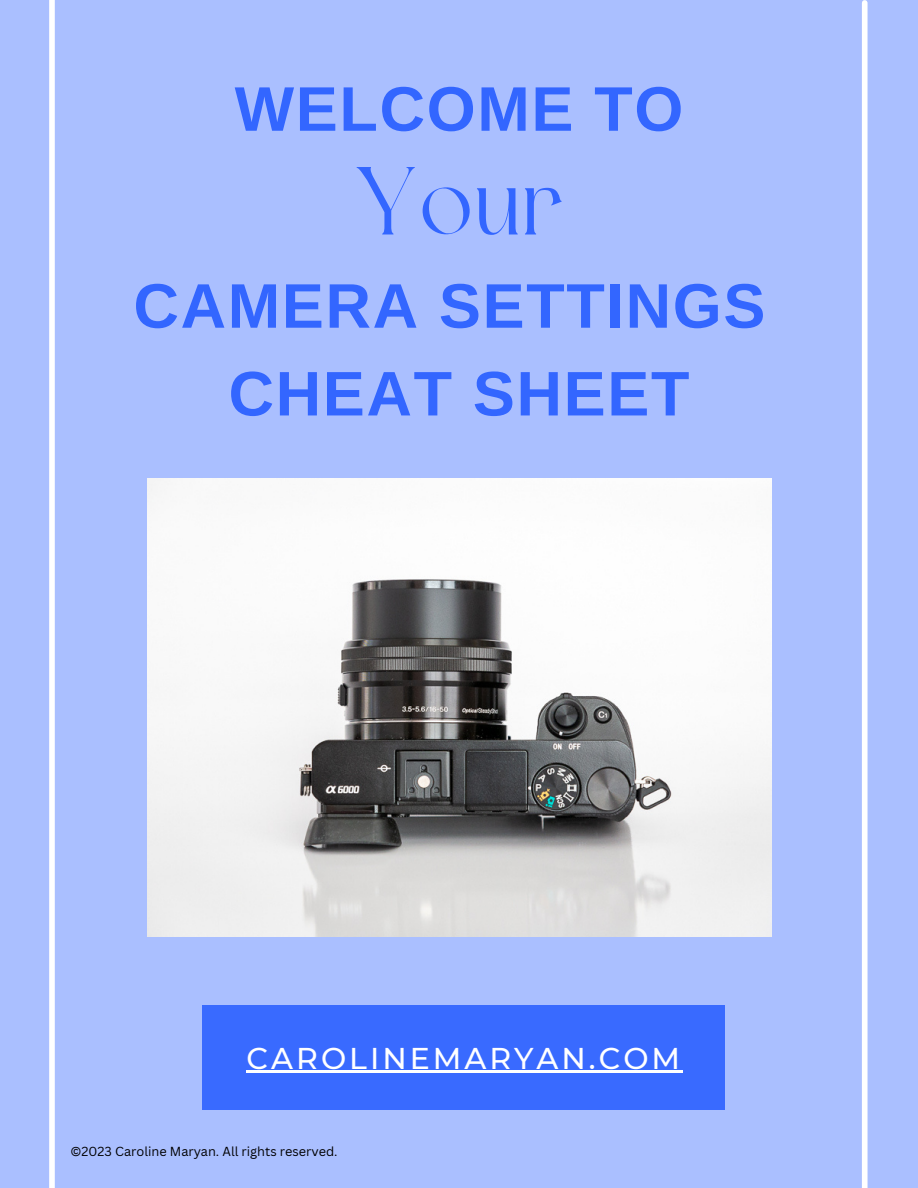
<style>
.page{position:relative;width:918px;height:1188px;background:#aabfff}
.page>*{position:absolute;margin:0;border:0;box-sizing:border-box;transform-origin:0 0}
.t1{font:96px "Dream Avenue";color:#36f}
.t2{font:700 63px "Arimo";letter-spacing:.025em;color:#36f}
.t3{font:500 30px "Montserrat";letter-spacing:.1em;color:#fff}
.t4{font:12.75px "Canva Sans";color:#000}
</style>
<div class="page">
<div style="left:202px;top:1005px;width:523px;height:105px;background:#36f"></div>
<img style="left:147px;top:478px;width:624px;height:458px">
<hr style="left:247px;top:1071px;width:436px;height:2px;background:#fff">
<div style="left:49px;top:0;width:6px;height:1188px;background:#fff"></div>
<div style="left:862px;top:3px;width:6px;height:1185px;background:#fff"></div>
<p class="t2" style="left:235px;top:74px;width:450px">WELCOME TO</p>
<p class="t1" style="left:354px;top:162px;width:212px">Your</p>
<p class="t2" style="left:133px;top:271px;width:633px">CAMERA SETTINGS</p>
<p class="t2" style="left:229px;top:358px;width:462px">CHEAT SHEET</p>
<p class="t3" style="left:247px;top:1039px;width:435px">CAROLINEMARYAN.COM</p>
<p class="t4" style="left:71px;top:1143px;width:269px">©2023 Caroline Maryan. All rights reserved.</p>
</div>
